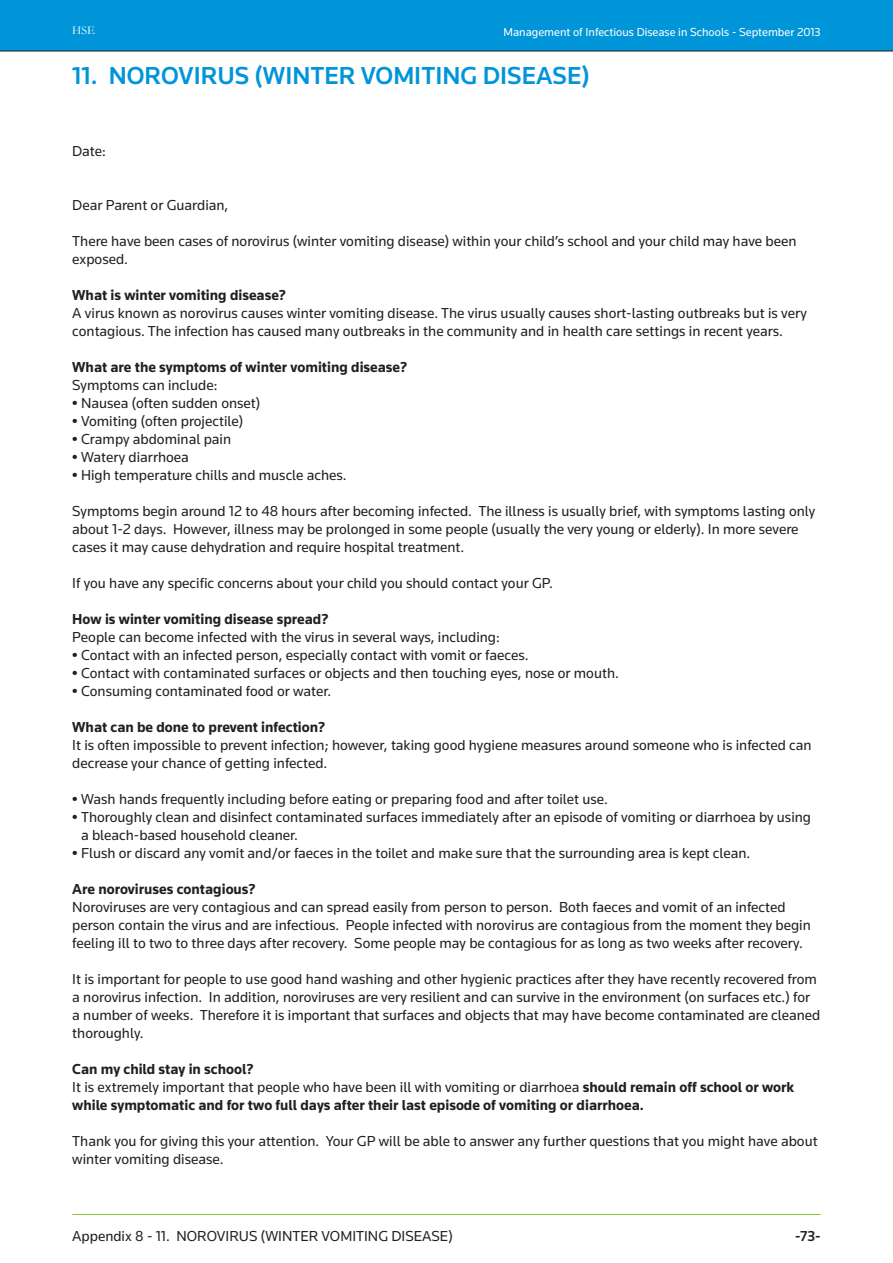
<style>
.page{position:relative;width:893px;height:1263px;background:#fff}
.page>*{position:absolute;margin:0;border:0;box-sizing:border-box;transform-origin:0 0}
.t1{font:500 25.5px "Knowledge";color:#0095d9}
.t2{font:15px/18px "Knowledge";color:#231f20}
.t3{font:700 15px/18px "Knowledge";color:#231f20}
.t4{font:500 15px "Knowledge";color:#231f20}
.t5{font:12px "Knowledge";color:#fff}
.t6{font:12px "Garamond";color:#fff}
.s1{font-weight:700}
.s2{font-weight:400}
</style>
<div class="page">
<div style="left:0;top:0;width:893px;height:51px;background:#0095d9"></div>
<hr style="left:0;top:51px;width:893px;height:1px;background:#231f20">
<hr style="left:72px;top:1214px;width:749px;height:1px;background:#8bc63e">
<p class="t6" style="left:72px;top:23px;width:24px">HSE</p>
<p class="t5" style="left:503px;top:24px;width:319px">Management of Infectious Disease in Schools - September 2013</p>
<h1 class="t1" style="left:72px;top:60px;width:71px">11. NOROVIRUS</h1>
<h1 class="t1" style="left:255px;top:60px;width:46px">(WINTER</h1>
<h1 class="t1" style="left:361px;top:60px;width:31px">VOMITING</h1>
<h1 class="t1" style="left:483px;top:60px;width:32px">DISEASE</h1>
<h1 class="t1" style="left:582px;top:60px;width:9px">)</h1>
<p class="t2" style="left:72px;top:142px;width:35px">Date:</p>
<p class="t2" style="left:72px;top:196px;width:158px">Dear Parent or Guardian,</p>
<p class="t2" style="left:72px;top:232px;width:726px">There have been cases of norovirus (winter vomiting disease) within your child’s school and your child may have been exposed.</p>
<p class="t3" style="left:72px;top:286px;width:215px">What is winter vomiting disease?</p>
<p class="t2" style="left:72px;top:304px;width:736px">A virus known as norovirus causes winter vomiting disease. The virus usually causes short-lasting outbreaks but is very contagious. The infection has caused many outbreaks in the community and in health care settings in recent years.</p>
<p class="t3" style="left:72px;top:358px;width:336px">What are the symptoms of winter vomiting disease?</p>
<p class="t2" style="left:72px;top:376px;width:147px">Symptoms can include:</p>
<p class="t2" style="left:72px;top:394px;width:190px"><span class="s1">•</span> Nausea (often sudden onset)</p>
<p class="t2" style="left:72px;top:412px;width:172px"><span class="s1">•</span> Vomiting (often projectile)</p>
<p class="t2" style="left:72px;top:430px;width:160px"><span class="s1">•</span> Crampy abdominal pain</p>
<p class="t2" style="left:72px;top:448px;width:118px"><span class="s1">•</span> Watery diarrhoea</p>
<p class="t2" style="left:72px;top:466px;width:276px"><span class="s1">•</span> High temperature chills and muscle aches.</p>
<p class="t2" style="left:72px;top:502px;width:744px">Symptoms begin around 12 to 48 hours after becoming infected. The illness is usually brief, with symptoms lasting only about 1-2 days. However, illness may be prolonged in some people (usually the very young or elderly). In more severe cases it may cause dehydration and require hospital treatment.</p>
<p class="t2" style="left:72px;top:574px;width:482px">If you have any specific concerns about your child you should contact your GP.</p>
<p class="t3" style="left:72px;top:610px;width:258px">How is winter vomiting disease spread?</p>
<p class="t2" style="left:72px;top:628px;width:429px">People can become infected with the virus in several ways, including:</p>
<p class="t2" style="left:72px;top:646px;width:458px"><span class="s1">•</span> Contact with an infected person, especially contact with vomit or faeces.</p>
<p class="t2" style="left:72px;top:664px;width:548px"><span class="s1">•</span> Contact with contaminated surfaces or objects and then touching eyes, nose or mouth.</p>
<p class="t2" style="left:72px;top:682px;width:260px"><span class="s1">•</span> Consuming contaminated food or water.</p>
<p class="t3" style="left:72px;top:718px;width:255px">What can be done to prevent infection?</p>
<p class="t2" style="left:72px;top:736px;width:741px">It is often impossible to prevent infection; however, taking good hygiene measures around someone who is infected can decrease your chance of getting infected.</p>
<p class="t2" style="left:72px;top:790px;width:537px"><span class="s1">•</span> Wash hands frequently including before eating or preparing food and after toilet use.</p>
<p class="t2" style="left:81px;top:808px;width:731px;text-indent:-9px"><span class="s1">•</span> Thoroughly clean and disinfect contaminated surfaces immediately after an episode of vomiting or diarrhoea by using a bleach-based household cleaner.</p>
<p class="t2" style="left:72px;top:844px;width:679px"><span class="s1">•</span> Flush or discard any vomit and/or faeces in the toilet and make sure that the surrounding area is kept clean.</p>
<p class="t3" style="left:72px;top:880px;width:185px">Are noroviruses contagious?</p>
<p class="t2" style="left:72px;top:898px;width:740px">Noroviruses are very contagious and can spread easily from person to person. Both faeces and vomit of an infected person contain the virus and are infectious. People infected with norovirus are contagious from the moment they begin feeling ill to two to three days after recovery. Some people may be contagious for as long as two weeks after recovery.</p>
<p class="t2" style="left:72px;top:970px;width:750px">It is important for people to use good hand washing and other hygienic practices after they have recently recovered from a norovirus infection. In addition, noroviruses are very resilient and can survive in the environment (on surfaces etc.) for a number of weeks. Therefore it is important that surfaces and objects that may have become contaminated are cleaned thoroughly.</p>
<p class="t3" style="left:72px;top:1060px;width:723px">Can my child stay in school?<br><span class="s2">It is extremely important that people who have been ill with vomiting or diarrhoea</span> should remain off school or work while symptomatic and for two full days after their last episode of vomiting or diarrhoea.</p>
<p class="t2" style="left:72px;top:1132px;width:747px">Thank you for giving this your attention. Your GP will be able to answer any further questions that you might have about winter vomiting disease.</p>
<p class="t2" style="left:72px;top:1226px;width:125px">Appendix 8 - 11. Norovirus</p>
<p class="t2" style="left:261px;top:1226px;width:27px">(Winter</p>
<p class="t2" style="left:321px;top:1226px;width:18px">Vomiting</p>
<p class="t2" style="left:391px;top:1226px;width:19px">Disease</p>
<p class="t2" style="left:448px;top:1226px;width:6px">)</p>
<p class="t4" style="left:795px;top:1226px;width:27px">-73-</p>
</div>
